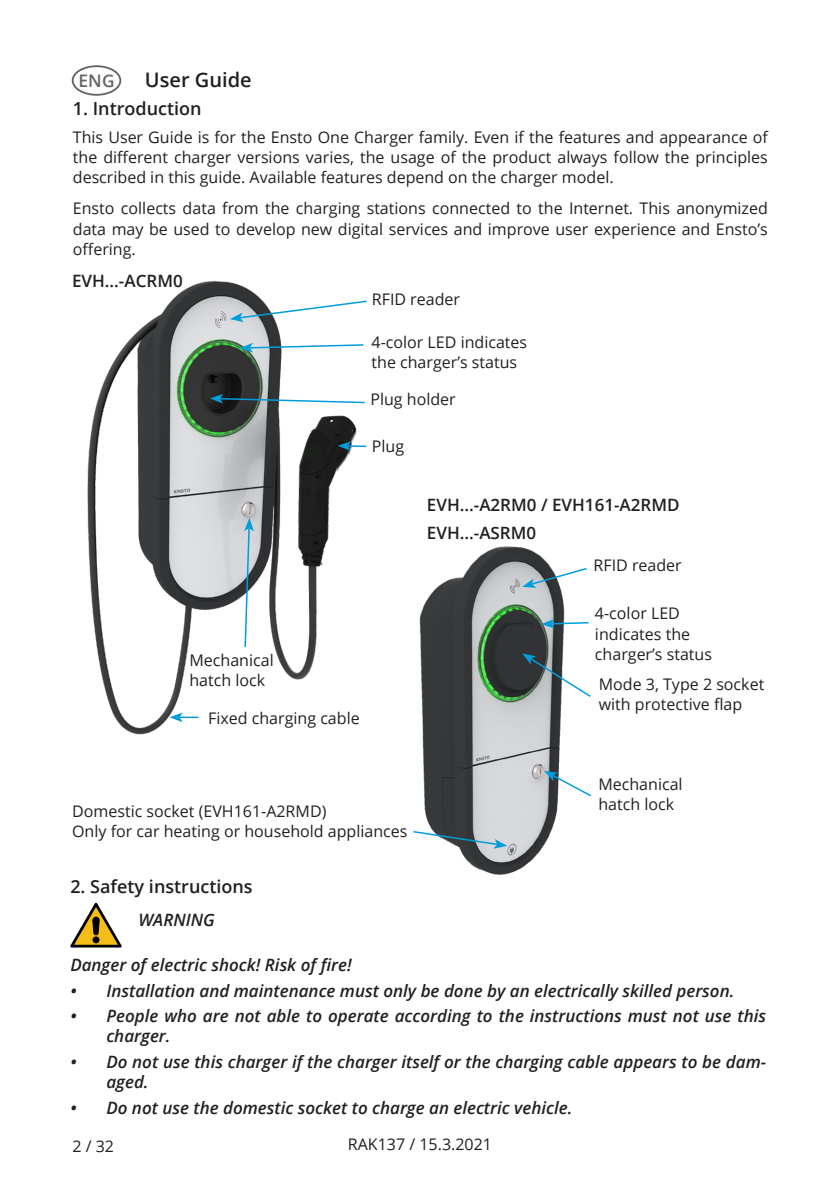
<style>
.page{position:relative;width:840px;height:1191px;background:#fff}
.page>*{position:absolute;margin:0;border:0;box-sizing:border-box;transform-origin:0 0}
.Heading_1{font:600 20px "Open Sans";color:#231f20}
.Heading_2{font:600 18px "Open Sans";color:#231f20}
.t1{font:600 17.4px "Open Sans";color:#636466}
.Heading_3_figures{font:italic 600 17px/20px "Open Sans";color:#231f20}
.Heading_3_figures-2{font:600 17px "Open Sans";color:#231f20}
.Body_text_bullets{font:16px/20px "Open Sans";color:#231f20;text-align:justify}
.Body_text{font:16px/20px "Open Sans";color:#231f20}
</style>
<div class="page">
<img style="left:87px;top:280px;width:270px;height:455px">
<img style="left:419px;top:546px;width:146px;height:329px">
<svg style="left:70px;top:902px;width:52px;height:45px"></svg>
<svg style="left:543px;top:770px;width:48px;height:27px"></svg>
<svg style="left:210px;top:394px;width:155px;height:10px"></svg>
<svg style="left:522px;top:653px;width:69px;height:45px"></svg>
<svg style="left:169px;top:712px;width:29px;height:10px"></svg>
<svg style="left:239px;top:343px;width:125px;height:9px"></svg>
<svg style="left:541px;top:619px;width:48px;height:9px"></svg>
<svg style="left:522px;top:567px;width:65px;height:21px"></svg>
<svg style="left:243px;top:518px;width:11px;height:130px"></svg>
<svg style="left:337px;top:441px;width:29px;height:10px"></svg>
<div style="left:72px;top:65px;width:49px;height:31px;border:2px solid #636466;border-radius:50%"></div>
<svg style="left:215px;top:299px;width:152px;height:29px"></svg>
<svg style="left:413px;top:830px;width:94px;height:18px"></svg>
<p class="Heading_1" style="left:145px;top:66px;width:108px">User Guide</p>
<p class="Heading_2" style="left:73px;top:96px;width:130px">1. Introduction</p>
<p class="Body_text_bullets" style="left:73px;top:127px;width:696px">This User Guide is for the Ensto One Charger family. Even if the features and appearance of the different charger versions varies, the usage of the product always follow the principles described in this guide. Available features depend on the charger model.</p>
<p class="Body_text_bullets" style="left:73px;top:198px;width:696px">Ensto collects data from the charging stations connected to the Internet. This anonymized data may be used to develop new digital services and improve user experience and Ensto’s offering.</p>
<p class="t1" style="left:78px;top:68px;width:38px">ENG</p>
<p class="Heading_3_figures-2" style="left:72px;top:269px;width:112px">EVH...-ACRM0</p>
<p class="Body_text" style="left:371px;top:289px;width:90px">RFID reader</p>
<p class="Body_text" style="left:371px;top:332px;width:157px">4-color LED indicates the charger’s status</p>
<p class="Body_text" style="left:370px;top:389px;width:87px">Plug holder</p>
<p class="Body_text" style="left:372px;top:435px;width:34px">Plug</p>
<p class="Body_text" style="left:189px;top:649px;width:86px">Mechanical</p>
<p class="Body_text" style="left:189px;top:669px;width:77px">hatch lock</p>
<p class="Body_text" style="left:208px;top:708px;width:153px">Fixed charging cable</p>
<p class="Heading_3_figures-2" style="left:426px;top:493px;width:254px">EVH...-A2RM0 / EVH161-A2RMD</p>
<p class="Heading_3_figures-2" style="left:426px;top:521px;width:111px">EVH...-ASRM0</p>
<p class="Body_text" style="left:593px;top:555px;width:90px">RFID reader</p>
<p class="Body_text" style="left:594px;top:603px;width:86px">4-color LED</p>
<p class="Body_text" style="left:594px;top:623px;width:97px">indicates the</p>
<p class="Body_text" style="left:594px;top:643px;width:118px">charger’s status</p>
<p class="Body_text" style="left:598px;top:674px;width:167px">Mode 3, Type 2 socket with protective flap</p>
<p class="Body_text" style="left:72px;top:800px;width:255px">Domestic socket (EVH161-A2RMD)</p>
<p class="Body_text" style="left:72px;top:820px;width:337px">Only for car heating or household appliances</p>
<p class="Body_text" style="left:598px;top:774px;width:86px">Mechanical</p>
<p class="Body_text" style="left:598px;top:794px;width:77px">hatch lock</p>
<p class="Heading_2" style="left:70px;top:874px;width:184px">2. Safety instructions</p>
<p class="Heading_3_figures" style="left:138px;top:909px;width:78px">WARNING</p>
<p class="Heading_3_figures" style="left:70px;top:954px;width:283px">Danger of electric shock! Risk of fire!</p>
<p class="Heading_3_figures" style="left:70px;top:980px;width:665px">• Installation and maintenance must only be done by an electrically skilled person.</p>
<p class="Heading_3_figures" style="left:106px;top:1005px;width:661px;text-indent:-36px">• People who are not able to operate according to the instructions must not use this charger.</p>
<p class="Heading_3_figures" style="left:106px;top:1051px;width:661px;text-indent:-36px">• Do not use this charger if the charger itself or the charging cable appears to be dam&shy;aged.</p>
<p class="Heading_3_figures" style="left:70px;top:1097px;width:503px">• Do not use the domestic socket to charge an electric vehicle.</p>
<p class="Body_text_bullets" style="left:72px;top:1135px;width:43px">2 / 32</p>
<p class="Body_text_bullets" style="left:348px;top:1133px;width:146px">RAK137 / 15.3.2021</p>
</div>
